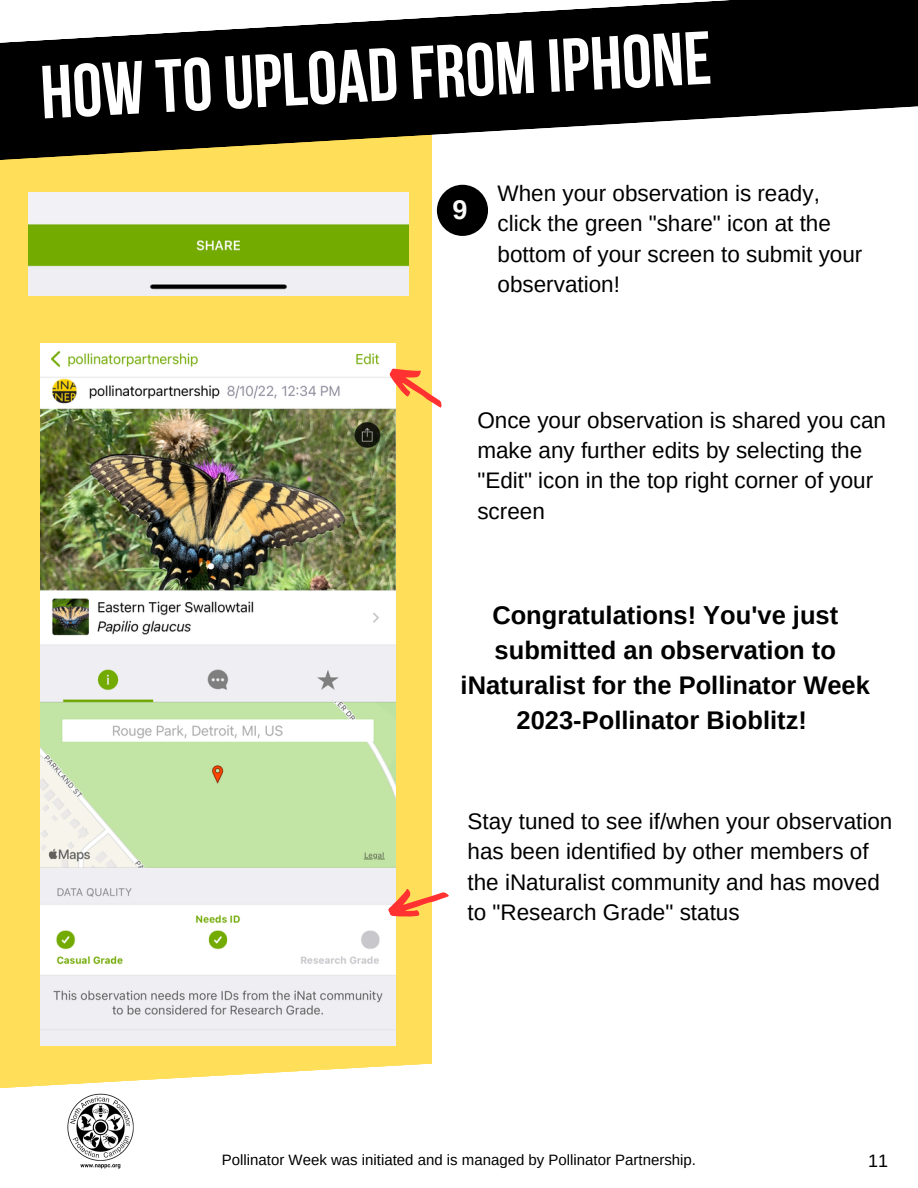
<style>
.page{position:relative;width:918px;height:1188px;background:#fff}
.page>*{position:absolute;margin:0;border:0;box-sizing:border-box;transform-origin:0 0}
.t1{font:700 75px "Bebas Neue";color:#fff}
.t2{font:700 27px "Arimo";color:#fcfcfa}
.t3{font:700 25.5px/34.8px "Arimo";color:#000;text-align:center}
.t4{font:22.5px/30.3px "Arimo";color:#000}
.t5{font:18px "Arimo";color:#000}
.t6{font:15px "Arimo";color:#000}
</style>
<div class="page">
<div style="left:0;top:136px;width:431px;height:957px;background:#ffde59"></div>
<svg style="left:0;top:0;width:918px;height:162px;fill:#000"></svg>
<svg style="left:28px;top:192px;width:340px;height:1px"></svg>
<svg style="left:0;top:1063px;width:432px;height:30px"></svg>
<img style="left:67px;top:1093px;width:67px;height:76px">
<img style="left:28px;top:193px;width:381px;height:102px">
<div style="left:437px;top:185px;width:51px;height:51px;background:#000;border-radius:50%"></div>
<img style="left:41px;top:343px;width:354px;height:702px">
<svg style="left:384px;top:356px;width:58px;height:62px"></svg>
<svg style="left:384px;top:880px;width:65px;height:42px"></svg>
<p class="t1" style="left:39px;top:62px;width:673px;rotate:-3deg">How toupload from iPhone</p>
<p class="t2" style="left:452px;top:194px;width:17px">9</p>
<p class="t4" style="left:498px;top:178px;width:366px">When your observation is ready, click the green "share" icon at the bottom of your screen to submit your observation!</p>
<p class="t4" style="left:477px;top:405px;width:410px">Once your observation is shared you can make any further edits by selecting the "Edit" icon in the top right corner of your screen</p>
<p class="t3" style="left:461px;top:598px;width:411px">Congratulations! You've just submitted an observation to iNaturalist for the Pollinator Week<br>2023-Pollinator Bioblitz!</p>
<p class="t4" style="left:468px;top:806px;width:426px">Stay tuned to see if/when your observation has been identified by other members of the iNaturalist community and has moved to "Research Grade" status</p>
<p class="t6" style="left:222px;top:1151px;width:476px">Pollinator Week was initiated and is managed by Pollinator Partnership.</p>
<p class="t5" style="left:868px;top:1151px;width:22px">11</p>
</div>
